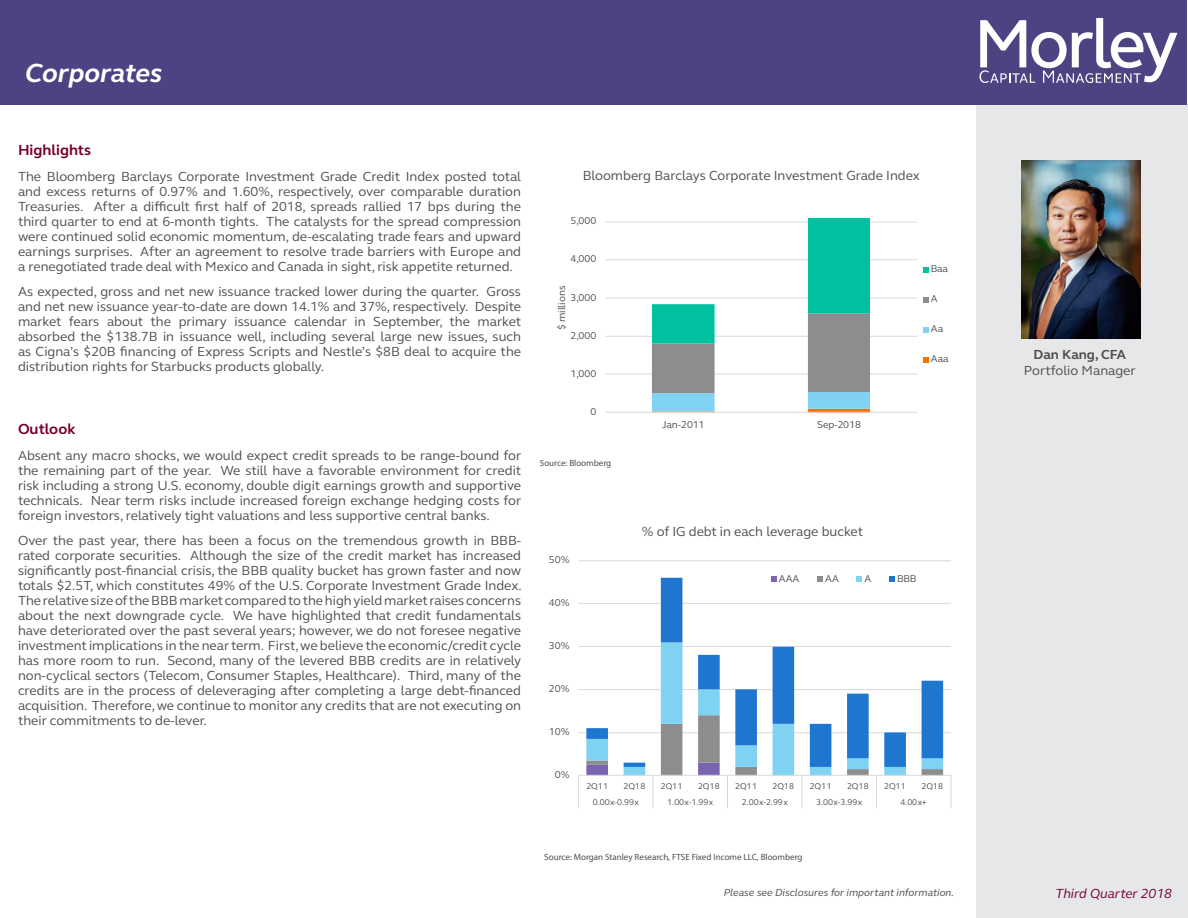
<style>
.page{position:relative;width:1188px;height:918px;background:#fff}
.page>*{position:absolute;margin:0;border:0;box-sizing:border-box;transform-origin:0 0}
.t1{font:italic 700 27px "FS Elliot Pro";color:#fff}
.Highlights_and_Outlo{font:700 15px "FS Elliot Pro";color:#76002f}
.Highlights_and_Outlo-2{font:13.5px/15px "FS Elliot Pro";color:#4d4e53;text-align:justify}
.t2{font:13.5px "FS Elliot Pro";color:#4d4d4d}
.t3{font:italic 13.5px "FS Elliot Pro";color:#76002f}
.t4{font:700 13.5px "FS Elliot Pro";color:#4d4d4d}
.t5{font:italic 10.5px "FS Elliot Pro";color:#4d4e53}
.t6{font:10.2px "FS Elliot Pro";letter-spacing:.005em;color:#4d4e53}
.t7{font:9px "Myriad Pro";color:#4d4e53}
.t8{font:8.55px "FS Elliot Pro";letter-spacing:-.015em;color:#4d4e53}
</style>
<div class="page">
<div style="left:976px;top:105px;width:211px;height:813px;background:#e6e7e8"></div>
<div style="left:1px;top:0;width:1186px;height:105px;background:#4d4282"></div>
<svg style="left:980px;top:18px;width:197px;height:65px"></svg>
<img style="left:1021px;top:160px;width:119px;height:179px">
<hr style="left:605px;top:374px;width:312px;height:1px;background:#d9d9d9">
<hr style="left:605px;top:336px;width:312px;height:1px;background:#d9d9d9">
<hr style="left:605px;top:298px;width:312px;height:1px;background:#d9d9d9">
<hr style="left:605px;top:259px;width:312px;height:1px;background:#d9d9d9">
<hr style="left:605px;top:222px;width:312px;height:1px;background:#d9d9d9">
<hr style="left:652px;top:411px;width:63px;height:2px;background:#ff7000">
<hr style="left:808px;top:409px;width:62px;height:4px;background:#f58934">
<svg style="left:652px;top:218px;width:218px;height:193px"></svg>
<hr style="left:605px;top:412px;width:312px;height:1px;background:#d9d9d9">
<svg style="left:923px;top:267px;width:5px;height:5px"></svg>
<svg style="left:923px;top:297px;width:5px;height:6px"></svg>
<svg style="left:923px;top:327px;width:5px;height:5px"></svg>
<svg style="left:923px;top:357px;width:5px;height:5px"></svg>
<hr style="left:579px;top:732px;width:372px;height:1px;background:#d9d9d9">
<hr style="left:579px;top:689px;width:372px;height:1px;background:#d9d9d9">
<hr style="left:579px;top:646px;width:372px;height:1px;background:#d9d9d9">
<hr style="left:579px;top:603px;width:372px;height:1px;background:#d9d9d9">
<hr style="left:579px;top:561px;width:372px;height:1px;background:#d9d9d9">
<svg style="left:660px;top:578px;width:283px;height:137px"></svg>
<hr style="left:579px;top:775px;width:372px;height:1px;background:#d9d9d9">
<svg style="left:578px;top:775px;width:1px;height:33px"></svg>
<svg style="left:586px;top:715px;width:357px;height:93px"></svg>
<svg style="left:951px;top:775px;width:1px;height:33px"></svg>
<svg style="left:771px;top:577px;width:5px;height:5px"></svg>
<svg style="left:817px;top:577px;width:6px;height:5px"></svg>
<svg style="left:856px;top:577px;width:6px;height:5px"></svg>
<svg style="left:889px;top:577px;width:6px;height:5px"></svg>
<p class="t1" style="left:25px;top:55px;width:139px">Corporates</p>
<p class="Highlights_and_Outlo" style="left:18px;top:140px;width:75px">Highlights</p>
<p class="Highlights_and_Outlo-2" style="left:18px;top:168px;width:505px">The Bloomberg Barclays Corporate Investment Grade Credit Index posted total and excess returns of 0.97% and 1.60%, respectively, over comparable duration Treasuries. After a difficult first half of 2018, spreads rallied 17 bps during the third quarter to end at 6-month tights. The catalysts for the spread compression were continued solid economic momentum, de-escalating trade fears and upward earnings surprises. After an agreement to resolve trade barriers with Europe and a renegotiated trade deal with Mexico and Canada in sight, risk appetite returned.</p>
<p class="Highlights_and_Outlo-2" style="left:18px;top:284px;width:505px">As expected, gross and net new issuance tracked lower during the quarter. Gross and net new issuance year-to-date are down 14.1% and 37%, respectively. Despite market fears about the primary issuance calendar in September, the market absorbed the $138.7B in issuance well, including several large new issues, such as Cigna’s $20B financing of Express Scripts and Nestle’s $8B deal to acquire the distribution rights for Starbucks products globally.</p>
<p class="Highlights_and_Outlo" style="left:18px;top:419px;width:59px">Outlook</p>
<p class="Highlights_and_Outlo-2" style="left:18px;top:447px;width:505px">Absent any macro shocks, we would expect credit spreads to be range-bound for the remaining part of the year. We still have a favorable environment for credit risk including a strong U.S. economy, double digit earnings growth and supportive technicals. Near term risks include increased foreign exchange hedging costs for foreign investors, relatively tight valuations and less supportive central banks.</p>
<p class="Highlights_and_Outlo-2" style="left:18px;top:533px;width:505px">Over the past year, there has been a focus on the tremendous growth in BBB&shy;rated corporate securities. Although the size of the credit market has increased significantly post-financial crisis, the BBB quality bucket has grown faster and now totals $2.5T, which constitutes 49% of the U.S. Corporate Investment Grade Index.<br>The relative size of the BBB market compared to the high yield market raises concerns about the next downgrade cycle. We have highlighted that credit fundamentals have deteriorated over the past several years; however, we do not foresee negative investment implications in the near term. First, we believe the economic/credit cycle has more room to run. Second, many of the levered BBB credits are in relatively non-cyclical sectors (Telecom, Consumer Staples, Healthcare). Third, many of the credits are in the process of deleveraging after completing a large debt-financed acquisition. Therefore, we continue to monitor any credits that are not executing on their commitments to de-lever.</p>
<p class="Highlights_and_Outlo-2" style="left:583px;top:167px;width:339px">Bloomberg Barclays Corporate Investment Grade Index</p>
<p class="t6" style="left:570px;top:214px;width:27px">5,000</p>
<p class="t6" style="left:570px;top:252px;width:27px">4,000</p>
<p class="t6" style="left:555px;top:330px;width:46px;rotate:-90deg">$ millions</p>
<p class="t6" style="left:570px;top:290px;width:27px">3,000</p>
<p class="t6" style="left:570px;top:328px;width:27px">2,000</p>
<p class="t6" style="left:570px;top:366px;width:27px">1,000</p>
<p class="t6" style="left:590px;top:404px;width:7px">0</p>
<p class="t7" style="left:540px;top:458px;width:73px">Source: Bloomberg</p>
<p class="t6" style="left:549px;top:553px;width:22px">50%</p>
<p class="t6" style="left:549px;top:596px;width:22px">40%</p>
<p class="t6" style="left:549px;top:639px;width:22px">30%</p>
<p class="t6" style="left:549px;top:682px;width:22px">20%</p>
<p class="t6" style="left:549px;top:725px;width:22px">10%</p>
<p class="t6" style="left:555px;top:768px;width:16px">0%</p>
<p class="t6" style="left:662px;top:417px;width:44px">Jan-2011</p>
<p class="t6" style="left:817px;top:417px;width:45px">Sep-2018</p>
<p class="t6" style="left:931px;top:262px;width:19px">Baa</p>
<p class="t6" style="left:931px;top:292px;width:8px">A</p>
<p class="t6" style="left:931px;top:322px;width:14px">Aa</p>
<p class="t6" style="left:931px;top:352px;width:19px">Aaa</p>
<p class="Highlights_and_Outlo-2" style="left:642px;top:524px;width:223px">% of IG debt in each leverage bucket</p>
<p class="t6" style="left:779px;top:571px;width:22px">AAA</p>
<p class="t6" style="left:825px;top:571px;width:15px">AA</p>
<p class="t6" style="left:864px;top:571px;width:8px">A</p>
<p class="t6" style="left:897px;top:571px;width:21px">BBB</p>
<p class="t8" style="left:586px;top:780px;width:23px">2Q11</p>
<p class="t8" style="left:624px;top:780px;width:23px">2Q18</p>
<p class="t8" style="left:661px;top:780px;width:23px">2Q11</p>
<p class="t8" style="left:698px;top:780px;width:23px">2Q18</p>
<p class="t8" style="left:735px;top:780px;width:23px">2Q11</p>
<p class="t8" style="left:773px;top:780px;width:23px">2Q18</p>
<p class="t8" style="left:810px;top:780px;width:23px">2Q11</p>
<p class="t8" style="left:847px;top:780px;width:23px">2Q18</p>
<p class="t8" style="left:884px;top:780px;width:23px">2Q11</p>
<p class="t8" style="left:922px;top:780px;width:23px">2Q18</p>
<p class="t8" style="left:593px;top:797px;width:48px">0.00x-0.99x</p>
<p class="t8" style="left:667px;top:797px;width:48px">1.00x-1.99x</p>
<p class="t8" style="left:742px;top:797px;width:48px">2.00x-2.99x</p>
<p class="t8" style="left:816px;top:797px;width:48px">3.00x-3.99x</p>
<p class="t8" style="left:900px;top:797px;width:28px">4.00x+</p>
<p class="t4" style="left:1034px;top:345px;width:94px">Dan Kang, CFA</p>
<p class="t2" style="left:1024px;top:361px;width:113px">Portfolio Manager</p>
<p class="t7" style="left:544px;top:852px;width:260px">Source: Morgan Stanley Research, FTSE Fixed Income LLC, Bloomberg</p>
<p class="t5" style="left:724px;top:885px;width:232px">Please see Disclosures for important information.</p>
<p class="t3" style="left:1055px;top:885px;width:118px">Third Quarter 2018</p>
</div>
